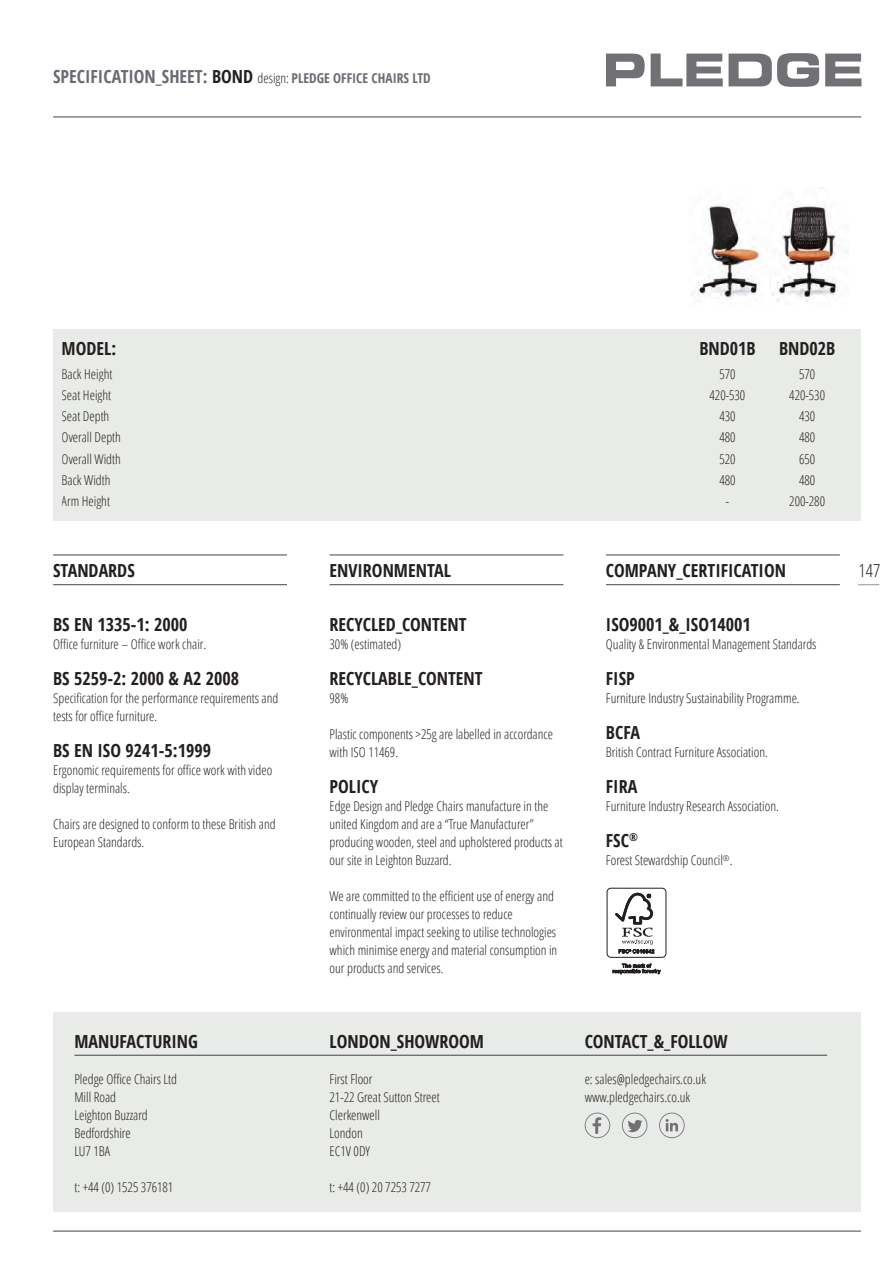
<style>
.page{position:relative;width:893px;height:1263px;background:#fff}
.page>*{position:absolute;margin:0;border:0;box-sizing:border-box;transform-origin:0 0}
.t1{font:700 condensed 18px "Open Sans";color:#231f20}
.t2{font:300 condensed 18px "Open Sans";color:#231f20}
.t3{font:300 condensed 13.5px/18px "Open Sans";color:#231f20}
.t4{font:700 condensed 13.5px "Open Sans";color:#696b73}
.s1{font-size:18px}
.s2{font-size:18px;color:#231f20}
.s3{font-weight:300;color:#231f20}
</style>
<div class="page">
<hr style="left:53px;top:117px;width:808px;height:1px;background:#3e444f">
<hr style="left:53px;top:584px;width:234px;height:1px;background:#3e444f">
<hr style="left:330px;top:584px;width:233px;height:1px;background:#3e444f">
<svg style="left:606px;top:54px;width:39px;height:32px"></svg>
<svg style="left:651px;top:54px;width:72px;height:32px"></svg>
<svg style="left:729px;top:53px;width:90px;height:34px"></svg>
<svg style="left:825px;top:54px;width:36px;height:32px"></svg>
<hr style="left:53px;top:1231px;width:808px;height:1px;background:#3e444f">
<hr style="left:53px;top:555px;width:234px;height:1px;background:#3e444f">
<hr style="left:330px;top:555px;width:233px;height:1px;background:#3e444f">
<div style="left:53px;top:330px;width:808px;height:191px;background:#e9ebe8"></div>
<img style="left:691px;top:204px;width:71px;height:97px">
<svg style="left:769px;top:187px;width:80px;height:115px"></svg>
<div style="left:53px;top:1012px;width:808px;height:200px;background:#e9ebe8"></div>
<hr style="left:74px;top:1055px;width:753px;height:1px;background:#3e444f">
<svg style="left:585px;top:1112px;width:25px;height:26px"></svg>
<svg style="left:659px;top:1112px;width:26px;height:26px"></svg>
<svg style="left:622px;top:1112px;width:25px;height:26px"></svg>
<hr style="left:606px;top:584px;width:234px;height:1px;background:#3e444f">
<hr style="left:606px;top:555px;width:234px;height:1px;background:#3e444f">
<div style="left:607px;top:888px;width:59px;height:70px;border:1px solid #231f20;border-radius:4px"></div>
<svg style="left:615px;top:893px;width:39px;height:60px"></svg>
<svg style="left:613px;top:963px;width:48px;height:11px"></svg>
<svg style="left:858px;top:584px;width:21px;height:1px"></svg>
<p class="t4" style="left:53px;top:68px;width:379px"><span class="s1">SPECIFICATION_SHEET:</span> <span class="s2">BOND</span> <span class="s3">design:</span> PLEDGE OFFICE CHAIRS LTD</p>
<h1 class="t1" style="left:62px;top:335px;width:56px">MODEL:</h1>
<h1 class="t1" style="left:699px;top:335px;width:58px">BND01B</h1>
<h1 class="t1" style="left:779px;top:335px;width:58px">BND02B</h1>
<p class="t3" style="left:62px;top:364px;width:52px">Back Height</p>
<p class="t3" style="left:719px;top:364px;width:18px">570</p>
<p class="t3" style="left:799px;top:364px;width:18px">570</p>
<p class="t3" style="left:62px;top:386px;width:51px">Seat Height</p>
<p class="t3" style="left:710px;top:386px;width:37px">420-530</p>
<p class="t3" style="left:789px;top:386px;width:37px">420-530</p>
<p class="t3" style="left:62px;top:407px;width:49px">Seat Depth</p>
<p class="t3" style="left:719px;top:407px;width:18px">430</p>
<p class="t3" style="left:799px;top:407px;width:18px">430</p>
<p class="t3" style="left:62px;top:428px;width:61px">Overall Depth</p>
<p class="t3" style="left:719px;top:428px;width:18px">480</p>
<p class="t3" style="left:799px;top:428px;width:18px">480</p>
<p class="t3" style="left:62px;top:449px;width:61px">Overall Width</p>
<p class="t3" style="left:719px;top:449px;width:18px">520</p>
<p class="t3" style="left:799px;top:449px;width:18px">650</p>
<p class="t3" style="left:62px;top:471px;width:50px">Back Width</p>
<p class="t3" style="left:719px;top:471px;width:18px">480</p>
<p class="t3" style="left:799px;top:471px;width:18px">480</p>
<p class="t3" style="left:62px;top:492px;width:50px">Arm Height</p>
<p class="t3" style="left:726px;top:492px;width:5px">-</p>
<p class="t3" style="left:789px;top:492px;width:37px">200-280</p>
<h1 class="t1" style="left:53px;top:558px;width:83px">STANDARDS</h1>
<h1 class="t1" style="left:53px;top:612px;width:136px">BS EN 1335-1: 2000</h1>
<p class="t3" style="left:53px;top:635px;width:155px">Office furniture – Office work chair.</p>
<h1 class="t1" style="left:53px;top:666px;width:188px">BS 5259-2: 2000 &amp; A2 2008</h1>
<p class="t3" style="left:53px;top:689px;width:227px">Specification for the performance requirements and tests for office furniture.</p>
<h1 class="t1" style="left:53px;top:738px;width:159px">BS EN ISO 9241-5:1999</h1>
<p class="t3" style="left:53px;top:761px;width:221px">Ergonomic requirements for office work with video display terminals.</p>
<p class="t3" style="left:53px;top:815px;width:224px">Chairs are designed to conform to these British and<br>European Standards.</p>
<h1 class="t1" style="left:74px;top:1028px;width:125px">MANUFACTURING</h1>
<p class="t3" style="left:74px;top:1069px;width:104px">Pledge Office Chairs Ltd<br>Mill Road<br>Leighton Buzzard<br>Bedfordshire<br>LU7 1BA</p>
<p class="t3" style="left:74px;top:1177px;width:100px">t: +44 (0) 1525 376181</p>
<h1 class="t1" style="left:330px;top:558px;width:123px">ENVIRONMENTAL</h1>
<h1 class="t1" style="left:330px;top:612px;width:139px">RECYCLED_CONTENT</h1>
<p class="t3" style="left:330px;top:635px;width:73px">30% (estimated)</p>
<h1 class="t1" style="left:330px;top:666px;width:155px">RECYCLABLE_CONTENT</h1>
<p class="t3" style="left:330px;top:689px;width:20px">98%</p>
<p class="t3" style="left:330px;top:725px;width:225px">Plastic components &gt;25g are labelled in accordance with ISO 11469.</p>
<h1 class="t1" style="left:330px;top:774px;width:50px">POLICY</h1>
<p class="t3" style="left:330px;top:797px;width:235px">Edge Design and Pledge Chairs manufacture in the united Kingdom and are a “True Manufacturer” producing wooden, steel and upholstered products at our site in Leighton Buzzard.</p>
<p class="t3" style="left:330px;top:887px;width:229px">We are committed to the efficient use of energy and continually review our processes to reduce environmental impact seeking to utilise technologies which minimise energy and material consumption in our products and services.</p>
<h1 class="t1" style="left:606px;top:558px;width:182px">COMPANY_CERTIFICATION</h1>
<h1 class="t1" style="left:606px;top:612px;width:146px">ISO9001_&amp;_ISO14001</h1>
<p class="t3" style="left:606px;top:635px;width:212px">Quality &amp; Environmental Management Standards</p>
<h1 class="t1" style="left:606px;top:666px;width:30px">FISP</h1>
<p class="t3" style="left:606px;top:689px;width:195px">Furniture Industry Sustainability Programme.</p>
<h1 class="t1" style="left:606px;top:720px;width:36px">BCFA</h1>
<p class="t3" style="left:606px;top:743px;width:163px">British Contract Furniture Association.</p>
<h1 class="t1" style="left:606px;top:774px;width:33px">FIRA</h1>
<p class="t3" style="left:606px;top:797px;width:174px">Furniture Industry Research Association.</p>
<h1 class="t1" style="left:606px;top:828px;width:34px">FSC<sup>®</sup></h1>
<p class="t3" style="left:606px;top:851px;width:128px">Forest Stewardship Council<sup>®</sup>.</p>
<h1 class="t1" style="left:330px;top:1028px;width:156px">LONDON_SHOwROOM</h1>
<p class="t3" style="left:330px;top:1069px;width:112px">First Floor<br>21-22 Great Sutton Street<br>Clerkenwell<br>London<br>EC1V 0DY</p>
<p class="t3" style="left:330px;top:1177px;width:103px">t: +44 (0) 20 7253 7277</p>
<h1 class="t1" style="left:585px;top:1028px;width:145px">CONTACT_&amp;_FOLLOw</h1>
<p class="t3" style="left:585px;top:1069px;width:123px">e: sales@pledgechairs.co.uk www.pledgechairs.co.uk</p>
<h1 class="t2" style="left:859px;top:558px;width:23px">147</h1>
</div>
